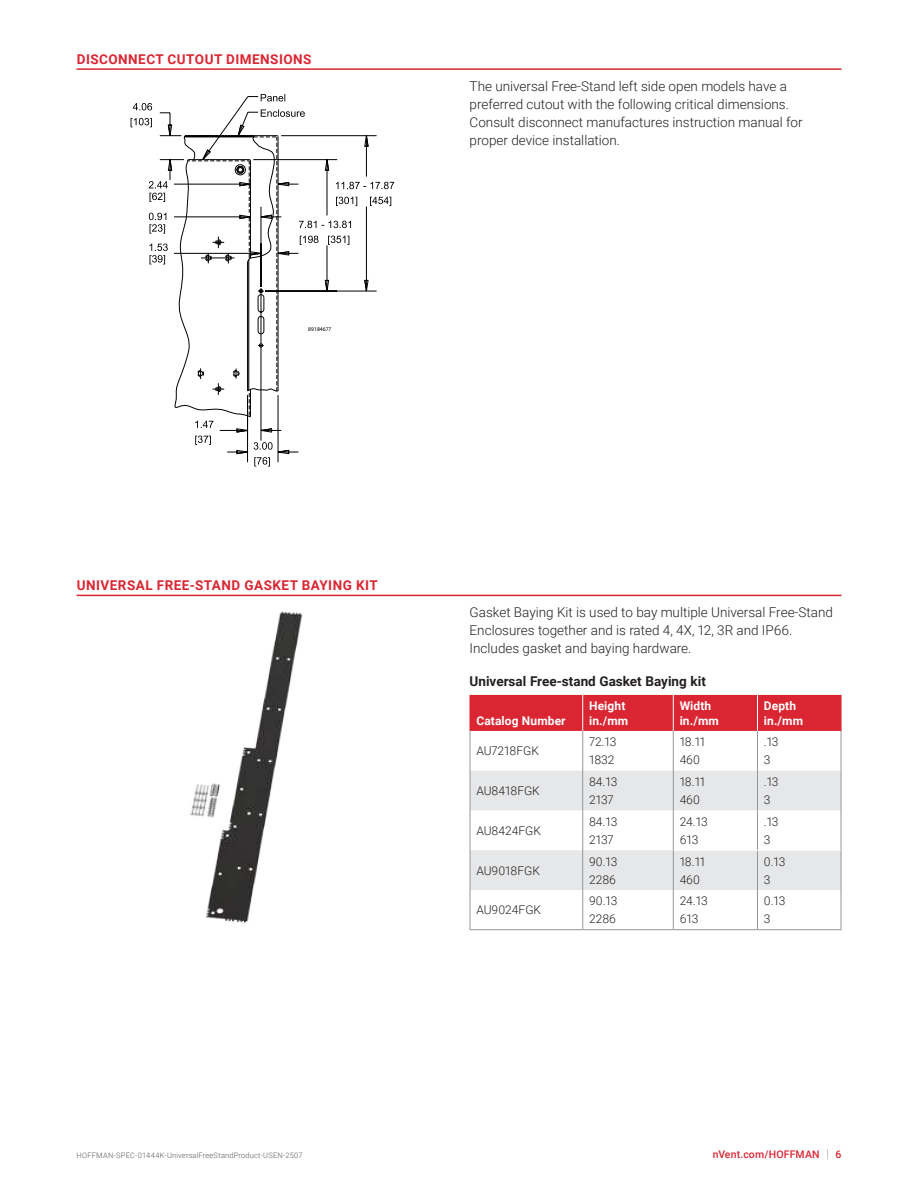
<style>
.page{position:relative;width:918px;height:1188px;background:#fff}
.page>*{position:absolute;margin:0;border:0;box-sizing:border-box;transform-origin:0 0}
.t1{font:300 13.5px/18px "Roboto";color:#231f20}
.t2{font:700 13.5px "Roboto";letter-spacing:.035em;color:#da2632}
.t3{font:700 13.5px "Roboto";color:#231f20}
.t4{font:300 12px/18px "Roboto";color:#231f20}
.t5{font:700 12px/14.2px "Roboto";letter-spacing:.01em;color:#fff}
.t6{font:500 10.5px "Roboto";letter-spacing:.015em;color:#da2632}
.t7{font:300 7.5px "Roboto";letter-spacing:.025em;color:#58595b}
.t8{font:5.7px "Myriad Pro";color:#020202}
.s1{font-weight:300;font-size:12.6px;color:#90969e}
</style>
<div class="page">
<hr style="left:77px;top:68px;width:764px;height:2px;background:#da2632">
<hr style="left:77px;top:595px;width:764px;height:1px;background:#da2632">
<div style="left:471px;top:695px;width:370px;height:36px;background:#da2632"></div>
<svg style="left:471px;top:771px;width:370px;height:119px;fill:#e6e7e8"></svg>
<hr style="left:582px;top:695px;width:1px;height:36px;background:#fff">
<hr style="left:841px;top:695px;width:1px;height:36px;background:#da2632">
<hr style="left:470px;top:731px;width:1px;height:40px;background:#939598">
<hr style="left:582px;top:731px;width:1px;height:40px;background:#939598">
<hr style="left:673px;top:731px;width:1px;height:40px;background:#939598">
<hr style="left:757px;top:731px;width:1px;height:40px;background:#939598">
<hr style="left:841px;top:731px;width:1px;height:40px;background:#939598">
<hr style="left:470px;top:771px;width:1px;height:39px;background:#939598">
<hr style="left:582px;top:771px;width:1px;height:39px;background:#939598">
<hr style="left:673px;top:771px;width:1px;height:39px;background:#939598">
<hr style="left:757px;top:771px;width:1px;height:39px;background:#939598">
<hr style="left:841px;top:771px;width:1px;height:39px;background:#939598">
<hr style="left:470px;top:810px;width:1px;height:40px;background:#939598">
<hr style="left:582px;top:810px;width:1px;height:40px;background:#939598">
<hr style="left:673px;top:810px;width:1px;height:40px;background:#939598">
<hr style="left:757px;top:810px;width:1px;height:40px;background:#939598">
<hr style="left:841px;top:810px;width:1px;height:40px;background:#939598">
<hr style="left:470px;top:850px;width:1px;height:40px;background:#939598">
<hr style="left:582px;top:850px;width:1px;height:40px;background:#939598">
<hr style="left:673px;top:850px;width:1px;height:40px;background:#939598">
<hr style="left:757px;top:851px;width:1px;height:39px;background:#939598">
<hr style="left:841px;top:850px;width:1px;height:40px;background:#939598">
<hr style="left:470px;top:890px;width:1px;height:39px;background:#939598">
<hr style="left:582px;top:890px;width:1px;height:39px;background:#939598">
<hr style="left:673px;top:890px;width:1px;height:39px;background:#939598">
<hr style="left:757px;top:890px;width:1px;height:39px;background:#939598">
<hr style="left:841px;top:890px;width:1px;height:39px;background:#939598">
<hr style="left:470px;top:929px;width:113px;height:1px;background:#939598">
<hr style="left:583px;top:929px;width:90px;height:1px;background:#939598">
<hr style="left:673px;top:929px;width:84px;height:1px;background:#939598">
<hr style="left:757px;top:929px;width:84px;height:1px;background:#939598">
<hr style="left:673px;top:695px;width:1px;height:36px;background:#fff">
<hr style="left:674px;top:850px;width:83px;height:1px;background:#fff">
<hr style="left:757px;top:850px;width:84px;height:1px;background:#fff">
<hr style="left:470px;top:695px;width:1px;height:36px;background:#da2632">
<hr style="left:757px;top:695px;width:1px;height:36px;background:#fff">
<img style="left:190px;top:611px;width:112px;height:312px">
<svg style="left:159px;top:112px;width:218px;height:351px"></svg>
<svg style="left:131px;top:118px;width:21px;height:9px"></svg>
<svg style="left:133px;top:103px;width:19px;height:7px"></svg>
<svg style="left:336px;top:197px;width:55px;height:9px"></svg>
<svg style="left:336px;top:182px;width:58px;height:7px"></svg>
<svg style="left:254px;top:457px;width:16px;height:10px"></svg>
<svg style="left:254px;top:442px;width:19px;height:8px"></svg>
<svg style="left:149px;top:213px;width:17px;height:21px"></svg>
<svg style="left:300px;top:236px;width:49px;height:9px"></svg>
<svg style="left:299px;top:221px;width:52px;height:7px"></svg>
<svg style="left:195px;top:436px;width:16px;height:9px"></svg>
<svg style="left:175px;top:125px;width:103px;height:303px"></svg>
<svg style="left:149px;top:181px;width:19px;height:21px"></svg>
<svg style="left:150px;top:244px;width:18px;height:20px"></svg>
<svg style="left:261px;top:109px;width:44px;height:8px"></svg>
<svg style="left:261px;top:94px;width:24px;height:7px"></svg>
<p class="t2" style="left:77px;top:53px;width:236px">DISCONNECT CUTOUT DIMENSIONS</p>
<p class="t8" style="left:308px;top:326px;width:25px">89184677</p>
<p class="t1" style="left:470px;top:78px;width:335px">The universal Free-Stand left side open models have a preferred cutout with the following critical dimensions.<br>Consult disconnect manufactures instruction manual for proper device installation.</p>
<p class="t2" style="left:77px;top:580px;width:302px">UNIVERSAL FREE-STAND GASKET BAYING KIT</p>
<p class="t1" style="left:470px;top:604px;width:365px">Gasket Baying Kit is used to bay multiple Universal Free-Stand<br>Enclosures together and is rated 4, 4X, 12, 3R and IP66.<br>Includes gasket and baying hardware.</p>
<p class="t3" style="left:470px;top:676px;width:238px">Universal Free-stand Gasket Baying kit</p>
<p class="t5" style="left:476px;top:714px;width:91px">Catalog Number</p>
<p class="t5" style="left:589px;top:700px;width:41px">Height in./mm</p>
<p class="t5" style="left:680px;top:700px;width:41px">Width in./mm</p>
<p class="t5" style="left:764px;top:700px;width:41px">Depth in./mm</p>
<p class="t4" style="left:476px;top:743px;width:64px">AU7218FGK</p>
<p class="t4" style="left:589px;top:733px;width:29px">72.13<br>1832</p>
<p class="t4" style="left:680px;top:733px;width:27px">18.11<br>460</p>
<p class="t4" style="left:764px;top:734px;width:16px">.13<br>3</p>
<p class="t4" style="left:476px;top:783px;width:65px">AU8418FGK</p>
<p class="t4" style="left:589px;top:772px;width:30px">84.13<br>2137</p>
<p class="t4" style="left:680px;top:772px;width:27px">18.11<br>460</p>
<p class="t4" style="left:764px;top:774px;width:16px">.13<br>3</p>
<p class="t4" style="left:476px;top:822px;width:66px">AU8424FGK</p>
<p class="t4" style="left:589px;top:812px;width:30px">84.13<br>2137</p>
<p class="t4" style="left:680px;top:812px;width:30px">24.13<br>613</p>
<p class="t4" style="left:764px;top:813px;width:16px">.13<br>3</p>
<p class="t4" style="left:476px;top:862px;width:65px">AU9018FGK</p>
<p class="t4" style="left:589px;top:852px;width:30px">90.13<br>2286</p>
<p class="t4" style="left:680px;top:852px;width:27px">18.11<br>460</p>
<p class="t4" style="left:764px;top:852px;width:23px">0.13<br>3</p>
<p class="t4" style="left:476px;top:902px;width:66px">AU9024FGK</p>
<p class="t4" style="left:589px;top:892px;width:30px">90.13<br>2286</p>
<p class="t4" style="left:680px;top:892px;width:30px">24.13<br>613</p>
<p class="t4" style="left:764px;top:892px;width:23px">0.13<br>3</p>
<p class="t7" style="left:77px;top:1152px;width:228px">HOFFMAN-SPEC-01444K-UniversalFreeStandProduct-USEN-2507</p>
<p class="t6" style="left:713px;top:1150px;width:130px">nVent.com/HOFFMAN <span class="s1">|</span> 6</p>
</div>
